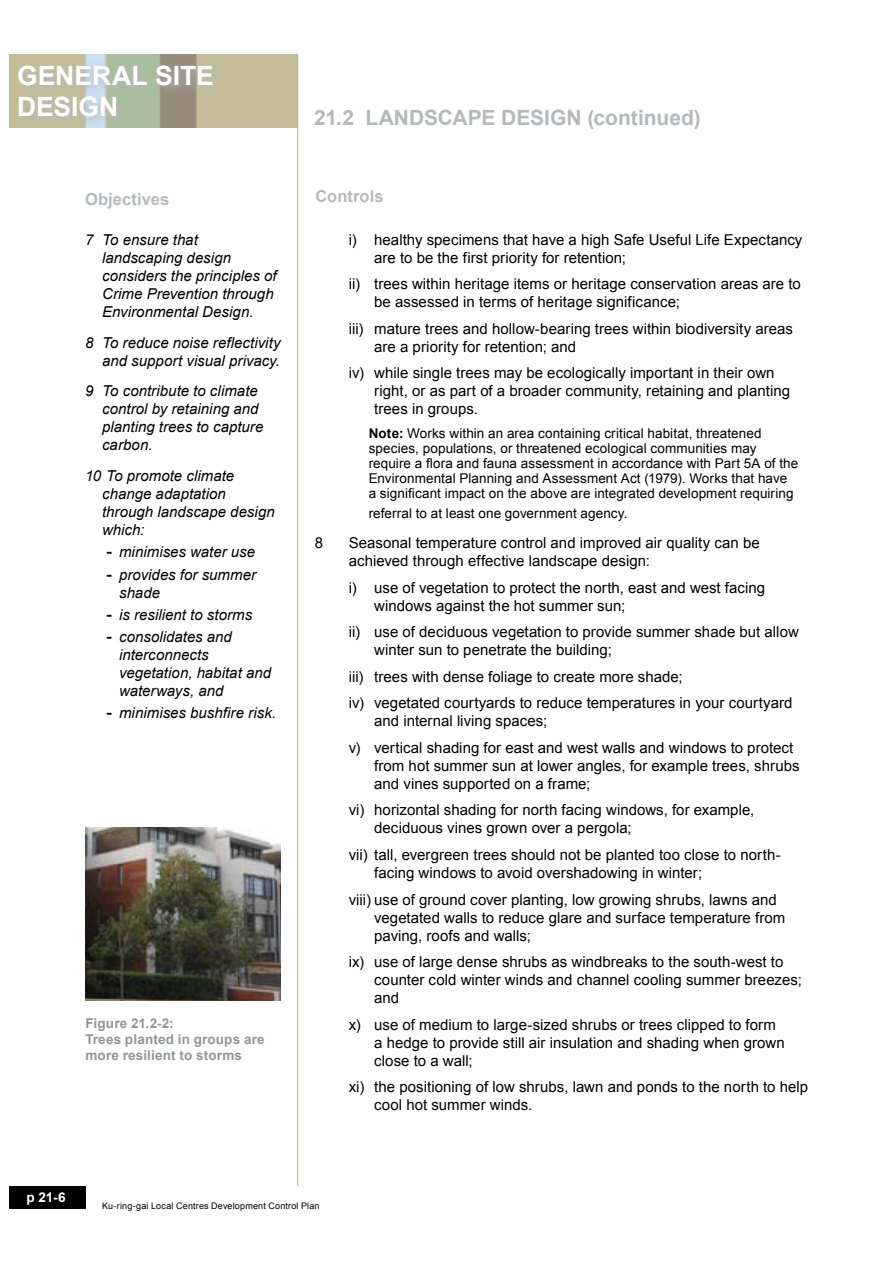
<style>
.page{position:relative;width:893px;height:1263px;background:#fff}
.page>*{position:absolute;margin:0;border:0;box-sizing:border-box;transform-origin:0 0}
.t1{font:700 26.55px/32px "Arial";color:#fff}
.t2{font:700 21px "Arial";color:#b6b8ba}
.t3{font:700 16.5px "Arial";letter-spacing:.005em;color:#b6b8ba}
.t4{font:15px/18px "Arial";color:#000}
.t5{font:italic 15px/18px "Arial";color:#000}
.t6{font:13.5px/15px "Arial";letter-spacing:.005em;color:#000}
.t7{font:700 13.5px/16.2px "Arial";letter-spacing:.015em;color:#939598}
.t8{font:700 13.5px "Arial";color:#fff}
.t9{font:9px "Arial";letter-spacing:.02em;color:#000}
.s1{font-family:"DIN";font-weight:700;font-style:normal}
.s2{font-weight:700}
</style>
<div class="page">
<div style="left:9px;top:1186px;width:76px;height:23px;background:#000"></div>
<img style="left:9px;top:54px;width:288px;height:74px">
<hr style="left:297px;top:54px;width:1px;height:1132px;background:#b6b491">
<div style="left:15px;top:62px;width:210px;height:66px;background:#b6b8ba;opacity:.75"></div>
<img style="left:85px;top:827px;width:196px;height:173px">
<h1 class="t1" style="left:17px;top:60px;width:198px">GENERAL SITE<br>DESIGN</h1>
<p class="t3" style="left:85px;top:188px;width:86px">Objectives</p>
<p class="t5" style="left:102px;top:231px;width:176px;text-indent:-17px">7 To ensure that landscaping design considers the principles of<br>Crime Prevention through<br>Environmental Design.</p>
<p class="t5" style="left:85px;top:333px;width:197px;text-align:right">8 To reduce noise reflectivity and support visual privacy.</p>
<p class="t5" style="left:102px;top:382px;width:163px;text-indent:-17px">9 To contribute to climate control by retaining and planting trees to capture carbon.</p>
<p class="t5" style="left:102px;top:467px;width:174px;text-indent:-17px">10 To promote climate change adaptation through landscape design which:</p>
<p class="t5" style="left:106px;top:543px;width:150px"><span class="s1">-</span> minimises water use</p>
<p class="t5" style="left:119px;top:565px;width:138px;text-indent:-13px"><span class="s1">-</span> provides for summer shade</p>
<p class="t5" style="left:106px;top:606px;width:147px"><span class="s1">-</span> is resilient to storms</p>
<p class="t5" style="left:119px;top:628px;width:153px;text-indent:-13px"><span class="s1">-</span> consolidates and interconnects vegetation, habitat and waterways, and</p>
<p class="t5" style="left:106px;top:704px;width:171px"><span class="s1">-</span> minimises bushfire risk.</p>
<p class="t7" style="left:85px;top:1015px;width:181px">Figure 21.2-2:<br>Trees planted in groups are more resilient to storms</p>
<h2 class="t2" style="left:314px;top:104px;width:388px">21.2 LANDSCAPE DESIGN (continued)</h2>
<p class="t3" style="left:315px;top:186px;width:70px">Controls</p>
<p class="t4" style="left:374px;top:231px;width:430px;text-indent:-26px">i) healthy specimens that have a high Safe Useful Life Expectancy are to be the first priority for retention;</p>
<p class="t4" style="left:374px;top:275px;width:428px;text-indent:-26px">ii) trees within heritage items or heritage conservation areas are to be assessed in terms of heritage significance;</p>
<p class="t4" style="left:374px;top:320px;width:420px;text-indent:-26px">iii) mature trees and hollow-bearing trees within biodiversity areas are a priority for retention; and</p>
<p class="t4" style="left:374px;top:364px;width:417px;text-indent:-26px">iv) while single trees may be ecologically important in their own right, or as part of a broader community, retaining and planting trees in groups.</p>
<p class="t6" style="left:369px;top:426px;width:431px"><span class="s2">Note:</span> Works within an area containing critical habitat, threatened species, populations, or threatened ecological communities may require a flora and fauna assessment in accordance with Part 5A of the Environmental Planning and Assessment Act (1979). Works that have<br>a significant impact on the above are integrated development requiring</p>
<p class="t6" style="left:369px;top:505px;width:260px">referral to at least one government agency.</p>
<p class="t4" style="left:315px;top:534px;width:10px">8</p>
<p class="t4" style="left:349px;top:534px;width:413px">Seasonal temperature control and improved air quality can be achieved through effective landscape design:</p>
<p class="t4" style="left:374px;top:579px;width:393px;text-indent:-26px">i) use of vegetation to protect the north, east and west facing windows against the hot summer sun;</p>
<p class="t4" style="left:374px;top:623px;width:426px;text-indent:-26px">ii) use of deciduous vegetation to provide summer shade but allow winter sun to penetrate the building;</p>
<p class="t4" style="left:349px;top:663px;width:445px;line-height:26.5px">iii) trees with dense foliage to create more shade;<br>iv) vegetated courtyards to reduce temperatures in your courtyard</p>
<p class="t4" style="left:349px;top:708px;width:446px;line-height:26.5px;text-indent:26px">and internal living spaces;<br>v) vertical shading for east and west walls and windows to protect</p>
<p class="t4" style="left:374px;top:757px;width:427px">from hot summer sun at lower angles, for example trees, shrubs and vines supported on a frame;</p>
<p class="t4" style="left:374px;top:801px;width:382px;text-indent:-26px">vi) horizontal shading for north facing windows, for example, deciduous vines grown over a pergola;</p>
<p class="t4" style="left:374px;top:846px;width:408px;text-indent:-26px">vii) tall, evergreen trees should not be planted too close to north&shy;facing windows to avoid overshadowing in winter;</p>
<p class="t4" style="left:374px;top:890px;width:413px;text-indent:-26px">viii) use of ground cover planting, low growing shrubs, lawns and vegetated walls to reduce glare and surface temperature from paving, roofs and walls;</p>
<p class="t4" style="left:374px;top:953px;width:429px;text-indent:-26px">ix) use of large dense shrubs as windbreaks to the south-west to counter cold winter winds and channel cooling summer breezes; and</p>
<p class="t4" style="left:374px;top:1015px;width:412px;text-indent:-26px">x) use of medium to large-sized shrubs or trees clipped to form a hedge to provide still air insulation and shading when grown close to a wall;</p>
<p class="t4" style="left:374px;top:1078px;width:435px;text-indent:-26px">xi) the positioning of low shrubs, lawn and ponds to the north to help cool hot summer winds.</p>
<p class="t8" style="left:26px;top:1188px;width:41px">p 21-6</p>
<p class="t9" style="left:102px;top:1199px;width:219px">Ku-ring-gai Local Centres Development Control Plan</p>
</div>
